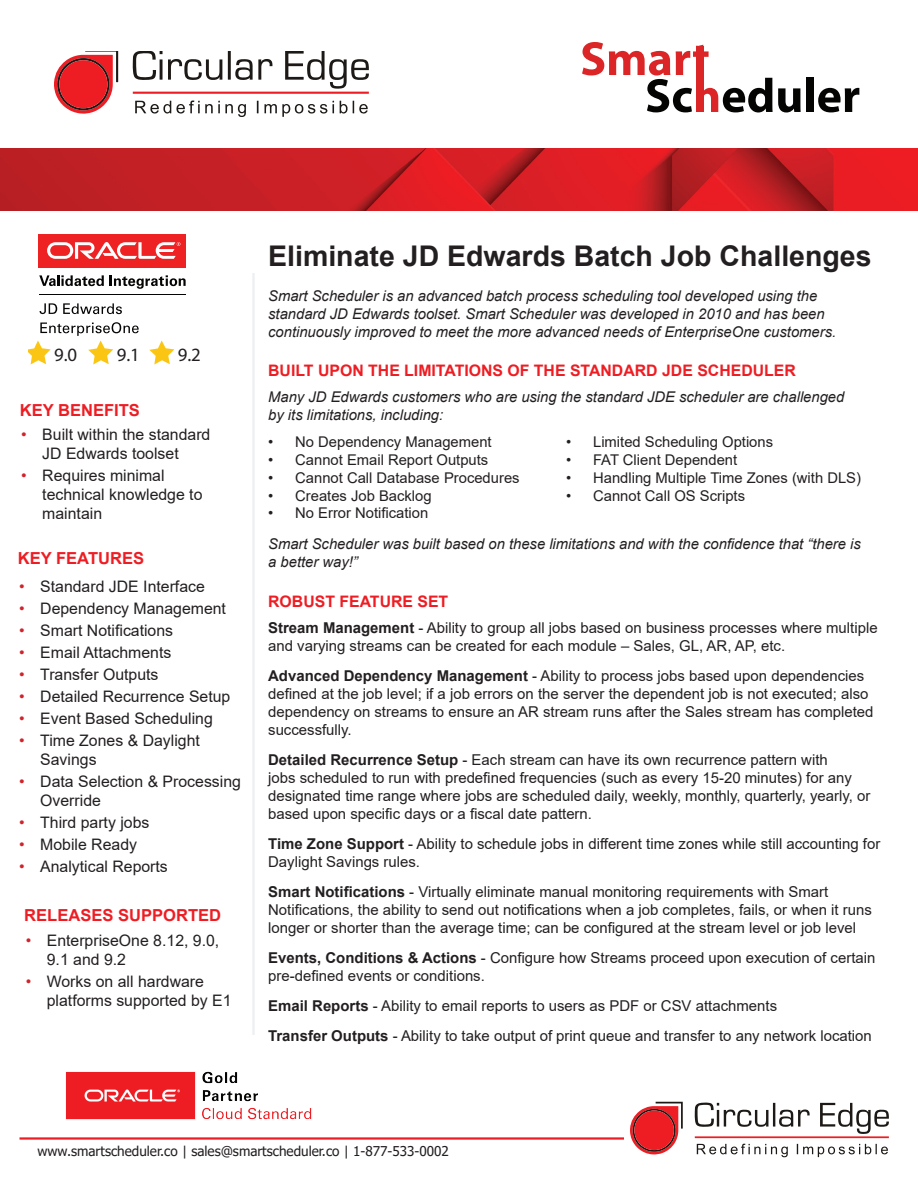
<style>
.page{position:relative;width:918px;height:1188px;background:#fff}
.page>*{position:absolute;margin:0;border:0;box-sizing:border-box;transform-origin:0 0}
.t1{font:700 28.5px "Arial";color:#231f20}
.t2{font:18.75px "Myriad Pro";color:#231f20}
.t3{font:700 16.5px "Arial";color:#ee1d23}
.t4{font:15.9px/19px "Arial";color:#231f20}
.t5{font:700 15.9px "Arial";color:#ee1d23}
.t6{font:15px/18px "Arial";color:#231f20}
.t7{font:italic 14.85px/17.7px "Arial";color:#231f20}
.t8{font:14.85px "Arial";color:#231f20}
.t9{font:13.5px "Tahoma";color:#231f20}
.s1{color:#d1232a}
.s2{font-weight:700}
</style>
<div class="page">
<img style="left:65px;top:1071px;width:247px;height:49px">
<img style="left:0;top:148px;width:918px;height:62px">
<svg style="left:695px;top:1103px;width:194px;height:35px"></svg>
<svg style="left:797px;top:1144px;width:91px;height:13px"></svg>
<svg style="left:697px;top:1144px;width:91px;height:13px"></svg>
<svg style="left:630px;top:1102px;width:53px;height:53px"></svg>
<div style="left:634px;top:1111px;width:40px;height:39px;background:#ee1d23;border-radius:50%"></div>
<hr style="left:20px;top:1137px;width:604px;height:3px;background:#ee1d23">
<hr style="left:252px;top:273px;width:3px;height:762px;background:#edeff0">
<div style="left:806px;top:78px;width:8px;height:34px;background:#040503"></div>
<svg style="left:818px;top:88px;width:41px;height:24px"></svg>
<svg style="left:582px;top:42px;width:219px;height:70px"></svg>
<svg style="left:340px;top:101px;width:28px;height:13px"></svg>
<svg style="left:133px;top:51px;width:236px;height:43px"></svg>
<svg style="left:257px;top:101px;width:77px;height:16px"></svg>
<svg style="left:135px;top:101px;width:111px;height:16px"></svg>
<svg style="left:54px;top:51px;width:64px;height:63px"></svg>
<div style="left:59px;top:60px;width:49px;height:48px;background:#ee1d23;border-radius:50%"></div>
<hr style="left:39px;top:294px;width:147px;height:1px;background:#040503">
<div style="left:39px;top:234px;width:147px;height:33px;background:#ee2123"></div>
<svg style="left:47px;top:242px;width:133px;height:17px"></svg>
<svg style="left:39px;top:275px;width:65px;height:11px"></svg>
<svg style="left:110px;top:275px;width:76px;height:14px"></svg>
<svg style="left:40px;top:303px;width:17px;height:11px"></svg>
<svg style="left:63px;top:303px;width:59px;height:11px"></svg>
<svg style="left:149px;top:341px;width:25px;height:23px"></svg>
<svg style="left:28px;top:322px;width:111px;height:42px"></svg>
<h1 class="t1" style="left:268px;top:236px;width:605px">Eliminate JD Edwards Batch Job Challenges</h1>
<p class="t2" style="left:54px;top:343px;width:25px">9.0</p>
<p class="t2" style="left:117px;top:343px;width:25px">9.1</p>
<p class="t2" style="left:178px;top:343px;width:25px">9.2</p>
<p class="t3" style="left:20px;top:399px;width:122px">KEY BENEFITS</p>
<p class="t4" style="left:42px;top:425px;width:170px;text-indent:-21px"><span class="s1">•</span> Built within the standard<br>JD Edwards toolset</p>
<p class="t4" style="left:42px;top:466px;width:162px;text-indent:-21px"><span class="s1">•</span> Requires minimal technical knowledge to maintain</p>
<p class="t3" style="left:18px;top:547px;width:128px">KEY FEATURES</p>
<p class="t4" style="left:19px;top:577px;width:187px"><span class="s1">•</span> Standard JDE Interface</p>
<p class="t4" style="left:19px;top:599px;width:208px"><span class="s1">•</span> Dependency Management</p>
<p class="t4" style="left:19px;top:621px;width:155px"><span class="s1">•</span> Smart Notifications</p>
<p class="t4" style="left:19px;top:643px;width:154px"><span class="s1">•</span> Email Attachments</p>
<p class="t4" style="left:19px;top:665px;width:141px"><span class="s1">•</span> Transfer Outputs</p>
<p class="t4" style="left:19px;top:687px;width:213px"><span class="s1">•</span> Detailed Recurrence Setup</p>
<p class="t4" style="left:19px;top:709px;width:195px"><span class="s1">•</span> Event Based Scheduling</p>
<p class="t4" style="left:40px;top:731px;width:161px;text-indent:-21px"><span class="s1">•</span> Time Zones &amp; Daylight<br>Savings</p>
<p class="t4" style="left:40px;top:772px;width:202px;text-indent:-21px"><span class="s1">•</span> Data Selection &amp; Processing<br>Override</p>
<p class="t4" style="left:19px;top:813px;width:132px"><span class="s1">•</span> Third party jobs</p>
<p class="t4" style="left:19px;top:835px;width:119px"><span class="s1">•</span> Mobile Ready</p>
<p class="t4" style="left:19px;top:857px;width:150px"><span class="s1">•</span> Analytical Reports</p>
<p class="t3" style="left:24px;top:904px;width:198px">RELEASES SUPPORTED</p>
<p class="t4" style="left:47px;top:931px;width:174px;text-indent:-21px"><span class="s1">•</span> EnterpriseOne 8.12, 9.0,<br>9.1 and 9.2</p>
<p class="t4" style="left:47px;top:972px;width:186px;text-indent:-21px"><span class="s1">•</span> Works on all hardware platforms supported by E1</p>
<p class="t7" style="left:268px;top:288px;width:570px">Smart Scheduler is an advanced batch process scheduling tool developed using the standard JD Edwards toolset. Smart Scheduler was developed in 2010 and has been continuously improved to meet the more advanced needs of EnterpriseOne customers.</p>
<p class="t5" style="left:268px;top:360px;width:529px">BUILT UPON THE LIMITATIONS OF THE STANDARD JDE SCHEDULER</p>
<p class="t7" style="left:268px;top:388px;width:578px">Many JD Edwards customers who are using the standard JDE scheduler are challenged by its limitations, including:</p>
<p class="t8" style="left:268px;top:432px;width:225px">• No Dependency Management</p>
<p class="t8" style="left:268px;top:450px;width:222px">• Cannot Email Report Outputs</p>
<p class="t8" style="left:268px;top:468px;width:253px">• Cannot Call Database Procedures</p>
<p class="t8" style="left:268px;top:485px;width:165px">• Creates Job Backlog</p>
<p class="t8" style="left:268px;top:503px;width:162px">• No Error Notification</p>
<p class="t8" style="left:566px;top:432px;width:209px">• Limited Scheduling Options</p>
<p class="t8" style="left:566px;top:450px;width:173px">• FAT Client Dependent</p>
<p class="t8" style="left:566px;top:468px;width:296px">• Handling Multiple Time Zones (with DLS)</p>
<p class="t8" style="left:566px;top:485px;width:181px">• Cannot Call OS Scripts</p>
<p class="t7" style="left:268px;top:535px;width:594px">Smart Scheduler was built based on these limitations and with the confidence that “there is a better way!”</p>
<p class="t5" style="left:268px;top:590px;width:182px">ROBUST FEATURE SET</p>
<p class="t6" style="left:268px;top:619px;width:611px"><span class="s2">Stream Management</span> - Ability to group all jobs based on business processes where multiple and varying streams can be created for each module – Sales, GL, AR, AP, etc.</p>
<p class="t6" style="left:268px;top:667px;width:607px"><span class="s2">Advanced Dependency Management</span> - Ability to process jobs based upon dependencies defined at the job level; if a job errors on the server the dependent job is not executed; also dependency on streams to ensure an AR stream runs after the Sales stream has completed successfully.</p>
<p class="t6" style="left:268px;top:751px;width:604px"><span class="s2">Detailed Recurrence Setup</span> - Each stream can have its own recurrence pattern with<br>jobs scheduled to run with predefined frequencies (such as every 15-20 minutes) for any designated time range where jobs are scheduled daily, weekly, monthly, quarterly, yearly, or based upon specific days or a fiscal date pattern.</p>
<p class="t6" style="left:268px;top:835px;width:614px"><span class="s2">Time Zone Support</span> - Ability to schedule jobs in different time zones while still accounting for<br>Daylight Savings rules.</p>
<p class="t6" style="left:268px;top:883px;width:605px"><span class="s2">Smart Notifications</span> - Virtually eliminate manual monitoring requirements with Smart<br>Notifications, the ability to send out notifications when a job completes, fails, or when it runs longer or shorter than the average time; can be configured at the stream level or job level</p>
<p class="t6" style="left:268px;top:949px;width:609px"><span class="s2">Events, Conditions &amp; Actions</span> - Configure how Streams proceed upon execution of certain pre-defined events or conditions.</p>
<p class="t6" style="left:268px;top:991px;width:605px;line-height:30px"><span class="s2">Email Reports</span> - Ability to email reports to users as PDF or CSV attachments<br><span class="s2">Transfer Outputs</span> - Ability to take output of print queue and transfer to any network location</p>
<p class="t9" style="left:38px;top:1142px;width:413px">www.smartscheduler.co | sales@smartscheduler.co | 1-877-533-0002</p>
</div>
